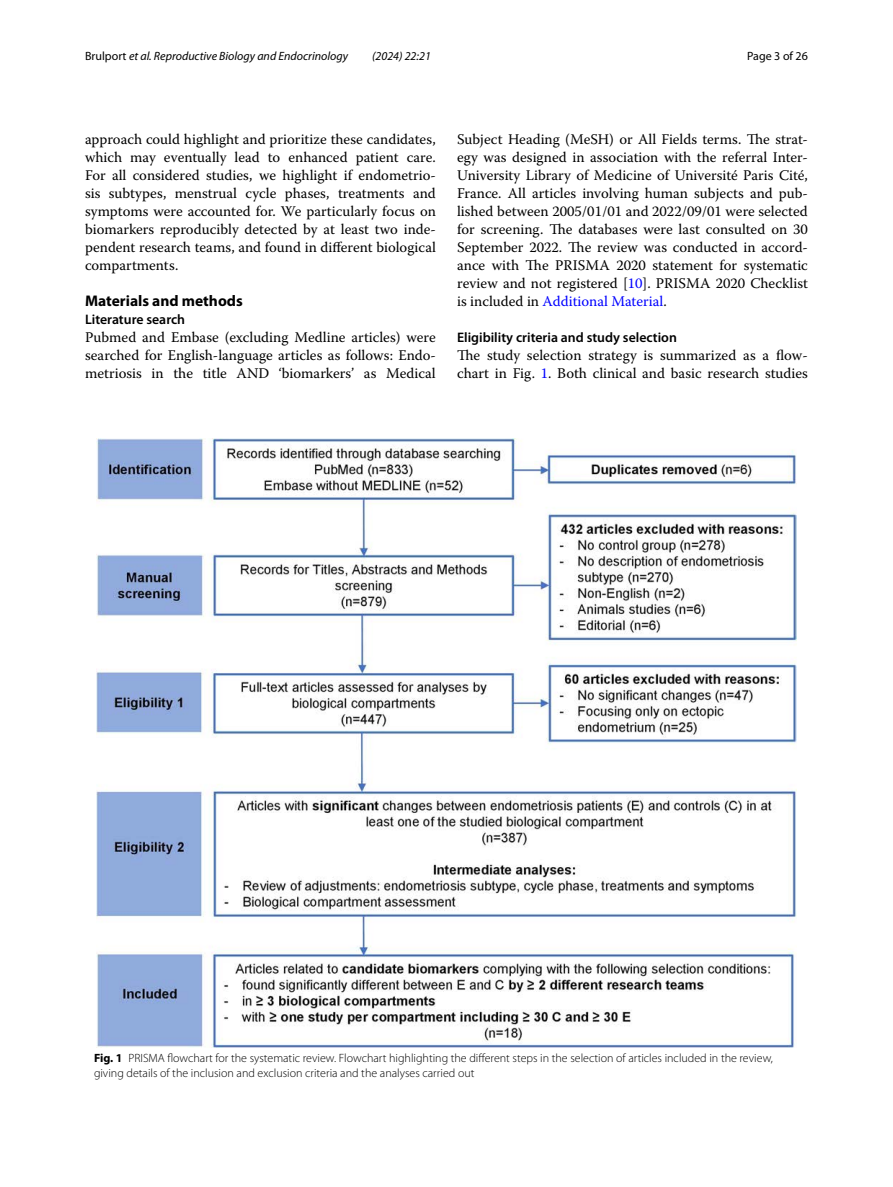
<style>
.page{position:relative;width:893px;height:1187px;background:#fff}
.page>*{position:absolute;margin:0;border:0;box-sizing:border-box;transform-origin:0 0}
.t1{font:700 15.45px "Myriad Pro";color:#000}
.t2{font:14.7px/18px "Warnock Pro";color:#000;text-align:justify}
.t3{font:600 13.8px "Myriad Pro";color:#000}
.t4{font:300 12px/15px "Myriad Pro";color:#000}
.t5{font:italic 12px "Myriad Pro";color:#000}
.t6{font:12px "Myriad Pro";color:#000}
.s1{font-style:normal}
.s2{color:#00f}
.s3{font-weight:700}
</style>
<div class="page">
<img style="left:96px;top:438px;width:701px;height:609px">
<p class="t5" style="left:85px;top:48px;width:265px"><span class="s1">Brulport</span> et al. Reproductive Biology and Endocrinology</p>
<p class="t5" style="left:372px;top:48px;width:60px">(2024) 22:21</p>
<p class="t6" style="left:747px;top:49px;width:62px">Page 3 of 26</p>
<p class="t2" style="left:85px;top:130px;width:352px">approach could highlight and prioritize these candidates, which may eventually lead to enhanced patient care.<br>For all considered studies, we highlight if endometrio&shy;sis subtypes, menstrual cycle phases, treatments and symptoms were accounted for. We particularly focus on biomarkers reproducibly detected by at least two inde&shy;pendent research teams, and found in different biological compartments.</p>
<p class="t1" style="left:85px;top:290px;width:159px">Materials and methods</p>
<p class="t3" style="left:85px;top:310px;width:102px">Literature search</p>
<p class="t2" style="left:85px;top:328px;width:352px">Pubmed and Embase (excluding Medline articles) were searched for English-language articles as follows: Endo&shy;metriosis in the title AND ‘biomarkers’ as Medical</p>
<p class="t2" style="left:457px;top:130px;width:352px">Subject Heading (MeSH) or All Fields terms. The strat&shy;egy was designed in association with the referral Inter-University Library of Medicine of Université Paris Cité, France. All articles involving human subjects and pub&shy;lished between 2005/01/01 and 2022/09/01 were selected for screening. The databases were last consulted on 30<br>September 2022. The review was conducted in accord&shy;ance with The PRISMA 2020 statement for systematic review and not registered [<span class="s2">10</span>]. PRISMA 2020 Checklist is included in <span class="s2">Additional Material</span>.</p>
<p class="t3" style="left:457px;top:328px;width:221px">Eligibility criteria and study selection</p>
<p class="t2" style="left:457px;top:346px;width:352px">The study selection strategy is summarized as a flow&shy;chart in Fig. <span class="s2">1</span>. Both clinical and basic research studies</p>
<p class="t4" style="left:94px;top:1050px;width:680px"><span class="s3">Fig. 1</span> PRISMA flowchart for the systematic review. Flowchart highlighting the different steps in the selection of articles included in the review, giving details of the inclusion and exclusion criteria and the analyses carried out</p>
</div>
